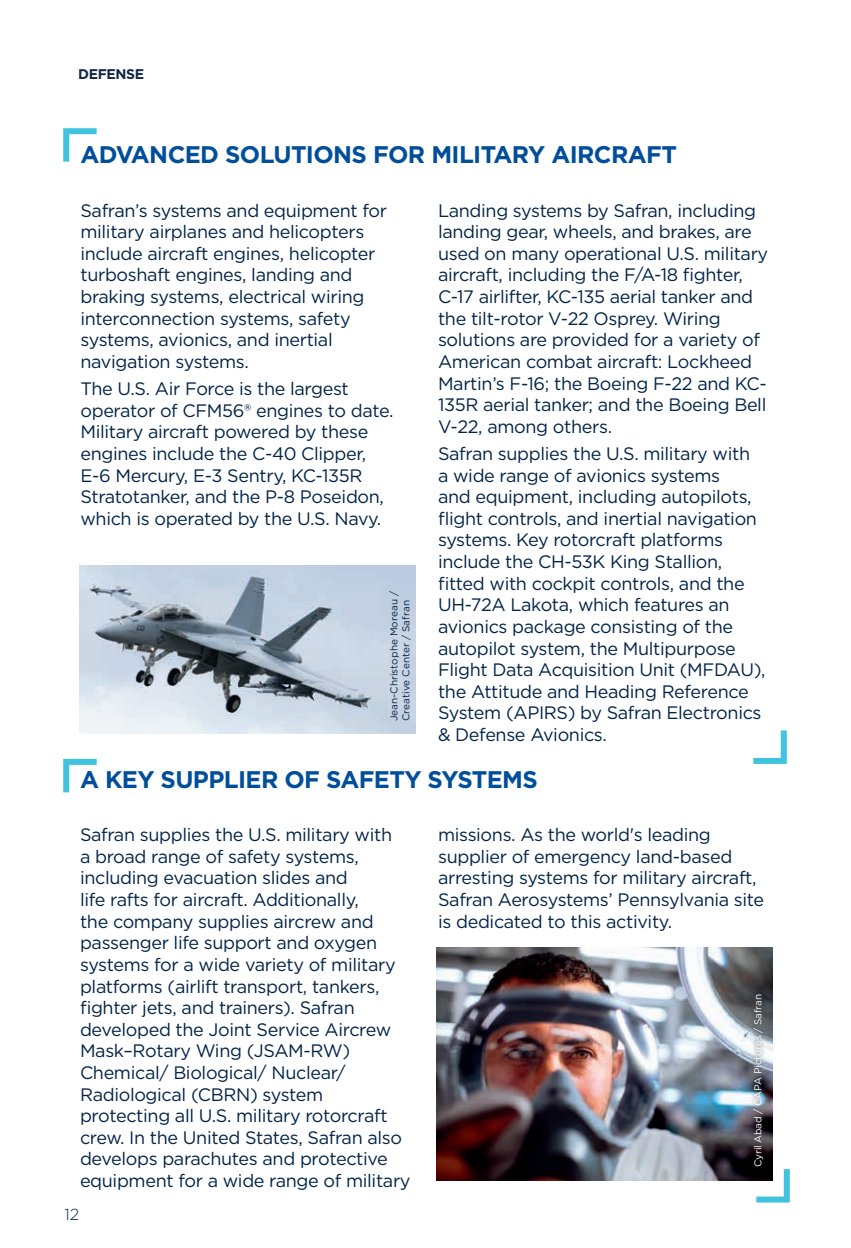
<style>
.page{position:relative;width:851px;height:1248px;background:#fff}
.page>*{position:absolute;margin:0;border:0;box-sizing:border-box;transform-origin:0 0}
.t1{font:700 24px "Gotham";letter-spacing:-.025em;color:#014e9b}
.t2{font:18px/21.6px "Gotham";letter-spacing:-.02em;color:#022448}
.t3{font:300 16px "Gotham";color:#022448}
.t4{font:700 14px "Gotham";letter-spacing:-.03em;color:#132646}
.t5{font:10px/12px "Gotham";color:#022448}
.t6{font:10px "Gotham";letter-spacing:-.02em;color:#fff}
</style>
<div class="page">
<img style="left:80px;top:566px;width:335px;height:167px">
<svg style="left:63px;top:128px;width:34px;height:34px"></svg>
<svg style="left:753px;top:730px;width:34px;height:34px"></svg>
<img style="left:436px;top:947px;width:336px;height:233px">
<div style="left:749px;top:990px;width:17px;height:180px;background:#231f20;opacity:.75"></div>
<svg style="left:63px;top:758px;width:34px;height:35px"></svg>
<svg style="left:750px;top:1162px;width:40px;height:41px"></svg>
<p class="t4" style="left:78px;top:65px;width:67px">DEFENSE</p>
<h1 class="t1" style="left:80px;top:139px;width:598px">ADVANCED SOLUTIONS FOR MILITARY AIRCRAFT</h1>
<p class="t2" style="left:80px;top:199px;width:308px">Safran’s systems and equipment for military airplanes and helicopters include aircraft engines, helicopter turboshaft engines, landing and braking systems, electrical wiring interconnection systems, safety systems, avionics, and inertial navigation systems.</p>
<p class="t2" style="left:80px;top:377px;width:314px">The U.S. Air Force is the largest operator of CFM56® engines to date.<br>Military aircraft powered by these engines include the C-40 Clipper, E-6 Mercury, E-3 Sentry, KC-135R Stratotanker, and the P-8 Poseidon, which is operated by the U.S. Navy.</p>
<p class="t2" style="left:438px;top:199px;width:332px">Landing systems by Safran, including landing gear, wheels, and brakes, are used on many operational U.S. military aircraft, including the F/A-18 fighter, C-17 airlifter, KC-135 aerial tanker and the tilt-rotor V-22 Osprey. Wiring solutions are provided for a variety of American combat aircraft: Lockheed Martin’s F-16; the Boeing F-22 and KC-135R aerial tanker; and the Boeing Bell V-22, among others.</p>
<p class="t2" style="left:438px;top:442px;width:329px">Safran supplies the U.S. military with<br>a wide range of avionics systems<br>and equipment, including autopilots, flight controls, and inertial navigation systems. Key rotorcraft platforms include the CH-53K King Stallion, fitted with cockpit controls, and the UH-72A Lakota, which features an avionics package consisting of the autopilot system, the Multipurpose Flight Data Acquisition Unit (MFDAU), the Attitude and Heading Reference System (APIRS) by Safran Electronics &amp; Defense Avionics.</p>
<p class="t5" style="left:387px;top:721px;width:132px;rotate:-90deg">Jean-Christophe Moreau /<br>Creative Center / Safran</p>
<h1 class="t1" style="left:80px;top:763px;width:459px">A KEY SUPPLIER OF SAFETY SYSTEMS</h1>
<p class="t2" style="left:80px;top:823px;width:332px">Safran supplies the U.S. military with<br>a broad range of safety systems, including evacuation slides and<br>life rafts for aircraft. Additionally,<br>the company supplies aircrew and passenger life support and oxygen systems for a wide variety of military platforms (airlift transport, tankers, fighter jets, and trainers). Safran developed the Joint Service Aircrew Mask–Rotary Wing (JSAM-RW)<br>Chemical/ Biological/ Nuclear/ Radiological (CBRN) system protecting all U.S. military rotorcraft crew. In the United States, Safran also develops parachutes and protective equipment for a wide range of military</p>
<p class="t2" style="left:438px;top:823px;width:327px">missions. As the world's leading supplier of emergency land-based arresting systems for military aircraft, Safran Aerosystems’ Pennsylvania site is dedicated to this activity.</p>
<p class="t6" style="left:751px;top:1167px;width:174px;rotate:-90deg">Cyril Abad / CAPA Pictures / Safran</p>
<p class="t3" style="left:65px;top:1203px;width:16px">12</p>
</div>
